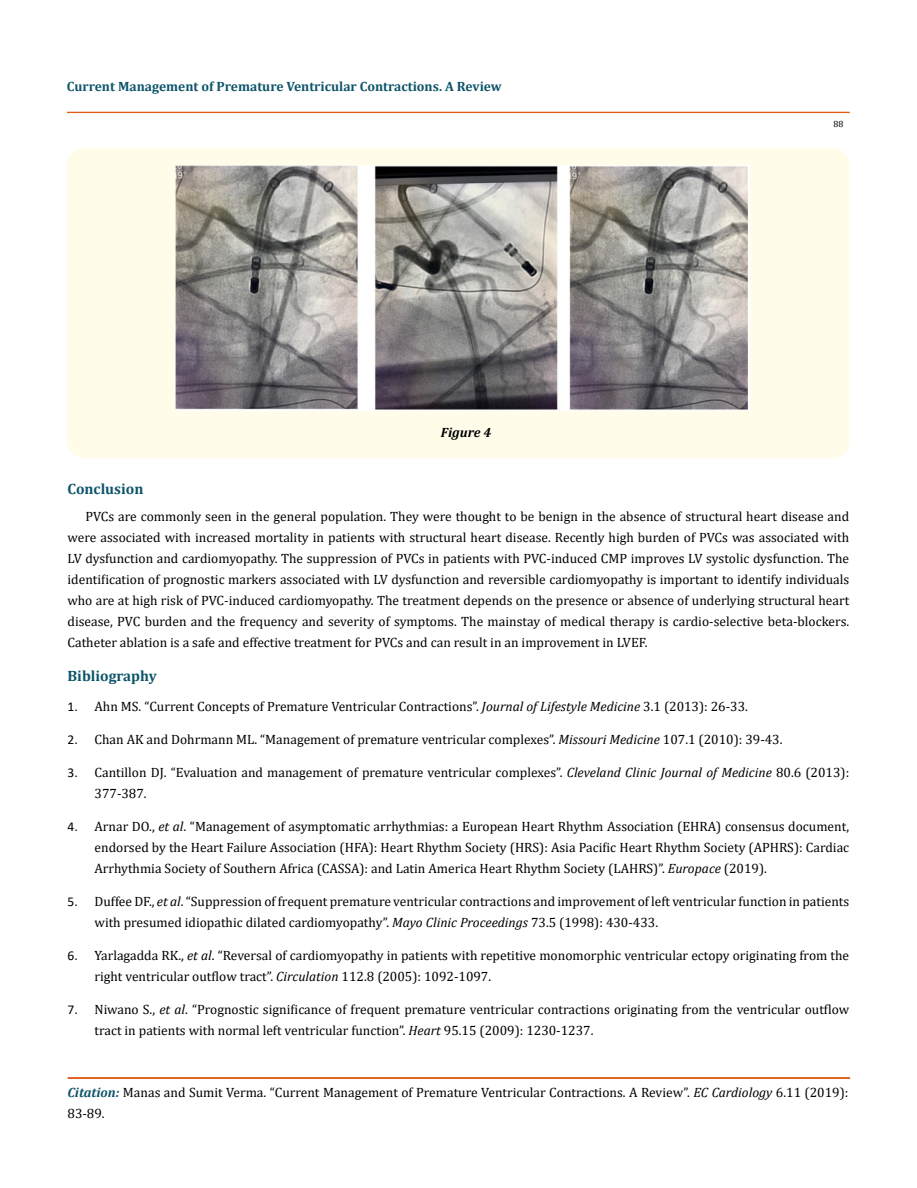
<style>
.page{position:relative;width:917px;height:1188px;background:#fff}
.page>*{position:absolute;margin:0;border:0;box-sizing:border-box;transform-origin:0 0}
.t1{font:700 15px "Cambria";color:#0e546a}
.t2{font:13.5px/21px "Cambria";color:#000}
.t3{font:700 13.5px "Cambria";color:#0e546a}
.t4{font:italic 700 13.5px "Cambria";color:#000}
.t5{font:9px "Cambria";color:#000}
.s1{font-family:"Calibri"}
.s2{font-style:italic}
.s3{font-weight:700;font-style:italic;color:#0e546a}
</style>
<div class="page">
<div style="left:67px;top:112px;width:782px;height:1px;border:1px solid #e05d1a"></div>
<div style="left:68px;top:1078px;width:781px;height:1px;border:1px solid #e05d1a"></div>
<div style="left:67px;top:148px;width:782px;height:310px;background:#fffde9;border-radius:18px"></div>
<img style="left:176px;top:166px;width:574px;height:244px">
<p class="t3" style="left:67px;top:77px;width:436px">Current Management of Premature Ventricular Contractions. A Review</p>
<p class="t4" style="left:441px;top:423px;width:52px">Figure 4</p>
<p class="t5" style="left:833px;top:119px;width:11px">88</p>
<p class="t1" style="left:68px;top:478px;width:77px">Conclusion</p>
<p class="t2" style="left:68px;top:506px;width:783px;text-align:justify;text-indent:18px">PVCs are commonly seen in the general population. They were thought to be benign in the absence of structural heart disease and were associated with increased mortality in patients with structural heart disease. Recently high burden of PVCs was associated with LV dysfunction and cardiomyopathy. The suppression of PVCs in patients with PVC-induced CMP improves LV systolic dysfunction. The identification of prognostic markers associated with LV dysfunction and reversible cardiomyopathy is important to identify individuals who are at high risk of PVC-induced cardiomyopathy. The treatment depends on the presence or absence of underlying structural heart disease, PVC burden and the frequency and severity of symptoms. The mainstay of medical therapy is cardio-selective beta-blockers.<br>Catheter ablation is a safe and effective treatment for PVCs and can result in an improvement in LVEF.</p>
<p class="t1" style="left:68px;top:665px;width:91px">Bibliography</p>
<p class="t2" style="left:68px;top:696px;width:682px"><span class="s1">1.</span> Ahn MS. “Current Concepts of Premature Ventricular Contractions”. <span class="s2">Journal of Lifestyle Medicine</span> 3.1 (2013): 26-33.</p>
<p class="t2" style="left:68px;top:729px;width:716px"><span class="s1">2.</span> Chan AK and Dohrmann ML. “Management of premature ventricular complexes”. <span class="s2">Missouri Medicine</span> 107.1 (2010): 39-43.</p>
<p class="t2" style="left:94px;top:762px;width:756px;text-indent:-27px"><span class="s1">3.</span> Cantillon DJ. “Evaluation and management of premature ventricular complexes”. <span class="s2">Cleveland Clinic Journal of Medicine</span> 80.6 (2013):<br>377-387.</p>
<p class="t2" style="left:94px;top:816px;width:756px;text-align:justify;text-indent:-27px"><span class="s1">4.</span> Arnar DO., <span class="s2">et al</span>. “Management of asymptomatic arrhythmias: a European Heart Rhythm Association (EHRA) consensus document, endorsed by the Heart Failure Association (HFA): Heart Rhythm Society (HRS): Asia Pacific Heart Rhythm Society (APHRS): Cardiac Arrhythmia Society of Southern Africa (CASSA): and Latin America Heart Rhythm Society (LAHRS)”. <span class="s2">Europace</span> (2019).</p>
<p class="t2" style="left:94px;top:891px;width:756px;text-indent:-27px"><span class="s1">5.</span> Duffee DF., <span class="s2">et al</span>. “Suppression of frequent premature ventricular contractions and improvement of left ventricular function in patients with presumed idiopathic dilated cardiomyopathy”. <span class="s2">Mayo Clinic Proceedings</span> 73.5 (1998): 430-433.</p>
<p class="t2" style="left:94px;top:945px;width:756px;text-indent:-27px"><span class="s1">6.</span> Yarlagadda RK., <span class="s2">et al</span>. “Reversal of cardiomyopathy in patients with repetitive monomorphic ventricular ectopy originating from the right ventricular outflow tract”. <span class="s2">Circulation</span> 112.8 (2005): 1092-1097.</p>
<p class="t2" style="left:94px;top:999px;width:756px;text-indent:-27px"><span class="s1">7.</span> Niwano S., <span class="s2">et al</span>. “Prognostic significance of frequent premature ventricular contractions originating from the ventricular outflow tract in patients with normal left ventricular function”. <span class="s2">Heart</span> 95.15 (2009): 1230-1237.</p>
<p class="t2" style="left:68px;top:1081px;width:782px"><span class="s3">Citation:</span> Manas and Sumit Verma. “Current Management of Premature Ventricular Contractions. A Review”. <span class="s2">EC Cardiology</span> 6.11 (2019):<br>83-89.</p>
</div>
